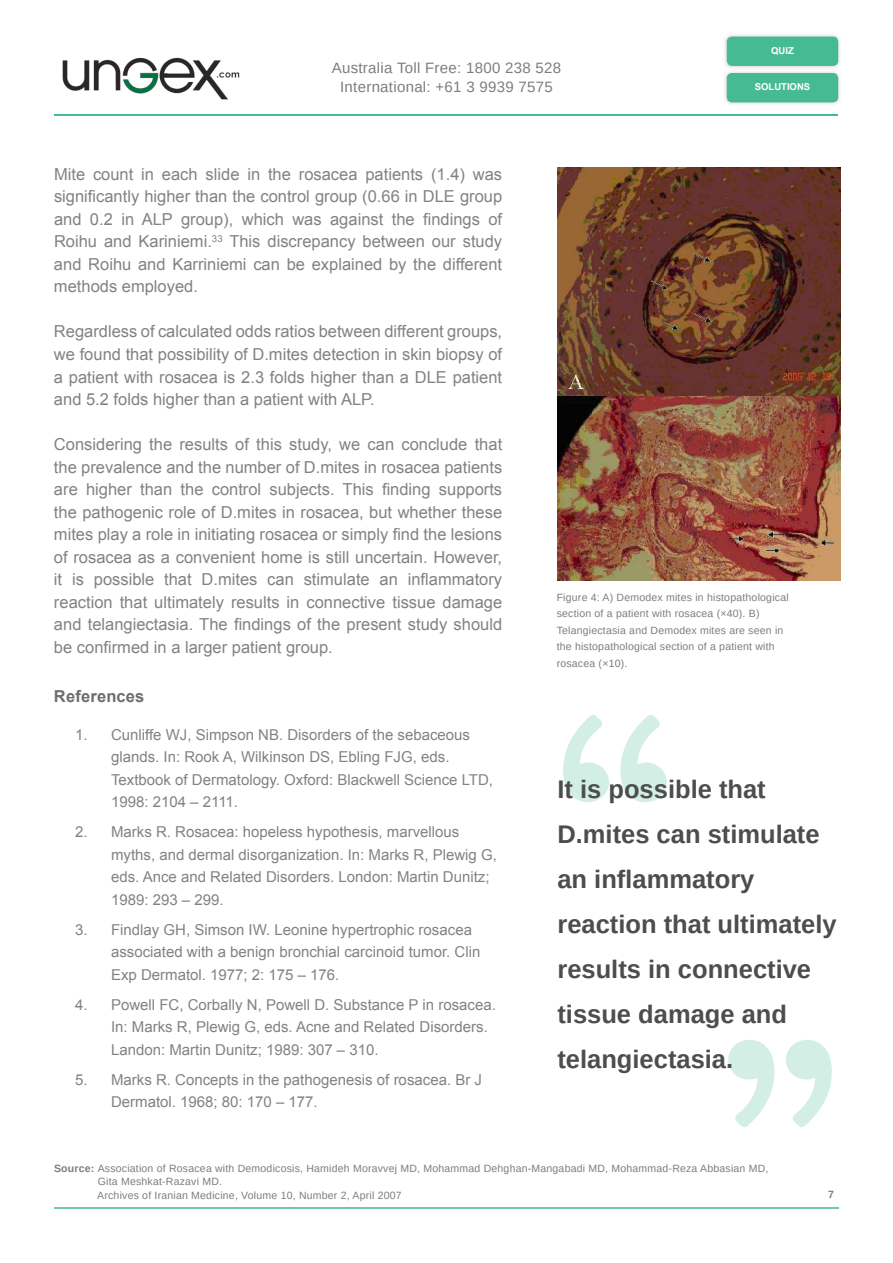
<style>
.page{position:relative;width:893px;height:1263px;background:#fff}
.page>*{position:absolute;margin:0;border:0;box-sizing:border-box;transform-origin:0 0}
.t1{font:700 298.5px "Brandon Grotesque";color:#6cc9aa}
.t2{font:700 25.5px/45px "Arimo";color:#4c4d4f}
.t3{font:16.5px/22.5px "Arial";color:#808284;text-align:justify}
.t4{font:700 16.5px "Arial";letter-spacing:.01em;color:#6d6e70}
.t5{font:15px/22.5px "Arial";color:#808284}
.t6{font:15px/19.5px "Arimo";letter-spacing:.02em;color:#7e7d7a;text-align:center}
.t7{font:10.5px/16.5px "Arimo";letter-spacing:.02em;color:#7e7d7b}
.t8{font:700 10.5px "Arimo";color:#7e7d7b}
.t9{font:700 9.45px "Arial";color:#fff}
.s1{font-weight:700}
</style>
<div class="page">
<hr style="left:55px;top:115px;width:783px;height:1px;background:#46bb93">
<hr style="left:55px;top:1208px;width:783px;height:1px;background:#6cc9aa">
<img style="left:557px;top:168px;width:283px;height:413px">
<div style="left:722px;top:32px;width:121px;height:38px;background:#000;opacity:.2"></div>
<div style="left:727px;top:37px;width:111px;height:29px;background:#46bb93;border-radius:5px"></div>
<div style="left:722px;top:68px;width:121px;height:39px;background:#000;opacity:.2"></div>
<div style="left:727px;top:73px;width:111px;height:29px;background:#46bb93;border-radius:5px"></div>
<img style="left:62px;top:57px;width:178px;height:43px">
<p class="t6" style="left:332px;top:58px;width:231px">Australia Toll Free: 1800 238 528<br>International: +61 3 9939 7575</p>
<p class="t9" style="left:771px;top:44px;width:24px">QUIZ</p>
<p class="t9" style="left:755px;top:81px;width:57px">SOLUTIONS</p>
<p class="t3" style="left:54px;top:163px;width:450px">Mite count in each slide in the rosacea patients (1.4) was significantly higher than the control group (0.66 in DLE group and 0.2 in ALP group), which was against the findings of Roihu and Kariniemi.<sup>33</sup> This discrepancy between our study and Roihu and Karriniemi can be explained by the different methods employed.</p>
<p class="t3" style="left:54px;top:321px;width:450px">Regardless of calculated odds ratios between different groups, we found that possibility of D.mites detection in skin biopsy of a patient with rosacea is 2.3 folds higher than a DLE patient and 5.2 folds higher than a patient with ALP.</p>
<p class="t3" style="left:54px;top:433px;width:450px">Considering the results of this study, we can conclude that the prevalence and the number of D.mites in rosacea patients are higher than the control subjects. This finding supports the pathogenic role of D.mites in rosacea, but whether these mites play a role in initiating rosacea or simply find the lesions of rosacea as a convenient home is still uncertain. However, it is possible that D.mites can stimulate an inflammatory reaction that ultimately results in connective tissue damage and telangiectasia. The findings of the present study should be confirmed in a larger patient group.</p>
<p class="t4" style="left:54px;top:686px;width:92px">References</p>
<p class="t5" style="left:111px;top:723px;width:384px;text-indent:-36px">1. Cunliffe WJ, Simpson NB. Disorders of the sebaceous glands. In: Rook A, Wilkinson DS, Ebling FJG, eds.<br>Textbook of Dermatology. Oxford: Blackwell Science LTD, 1998: 2104 – 2111.</p>
<p class="t5" style="left:111px;top:821px;width:387px;text-indent:-36px">2. Marks R. Rosacea: hopeless hypothesis, marvellous myths, and dermal disorganization. In: Marks R, Plewig G, eds. Ance and Related Disorders. London: Martin Dunitz; 1989: 293 – 299.</p>
<p class="t5" style="left:111px;top:918px;width:371px;text-indent:-36px">3. Findlay GH, Simson IW. Leonine hypertrophic rosacea associated with a benign bronchial carcinoid tumor. Clin<br>Exp Dermatol. 1977; 2: 175 – 176.</p>
<p class="t5" style="left:111px;top:993px;width:386px;text-indent:-36px">4. Powell FC, Corbally N, Powell D. Substance P in rosacea.<br>In: Marks R, Plewig G, eds. Acne and Related Disorders.<br>Landon: Martin Dunitz; 1989: 307 – 310.</p>
<p class="t5" style="left:111px;top:1068px;width:372px;text-indent:-36px">5. Marks R. Concepts in the pathogenesis of rosacea. Br J<br>Dermatol. 1968; 80: 170 – 177.</p>
<p class="t7" style="left:557px;top:589px;width:233px">Figure 4: A) Demodex mites in histopathological section of a patient with rosacea (×40). B)<br>Telangiectasia and Demodex mites are seen in the histopathological section of a patient with rosacea (×10).</p>
<h1 class="t1" style="left:556px;top:615px;width:119px">“</h1>
<h2 class="t2" style="left:557px;top:767px;width:281px">It is possible that<br>D.mites can stimulate an inflammatory reaction that ultimately results in connective tissue damage and telangiectasia.</h2>
<h1 class="t1" style="left:839px;top:1227px;width:119px;rotate:-180deg">“</h1>
<p class="t7" style="left:98px;top:1162px;width:672px;line-height:12.6px;text-indent:-44px"><span class="s1">Source:</span> Association of Rosacea with Demodicosis, Hamideh Moravvej MD, Mohammad Dehghan-Mangabadi MD, Mohammad-Reza Abbasian MD,<br>Gita Meshkat-Razavi MD.</p>
<p class="t7" style="left:97px;top:1187px;width:306px">Archives of Iranian Medicine, Volume 10, Number 2, April 2007</p>
<p class="t8" style="left:828px;top:1187px;width:7px">7</p>
</div>
